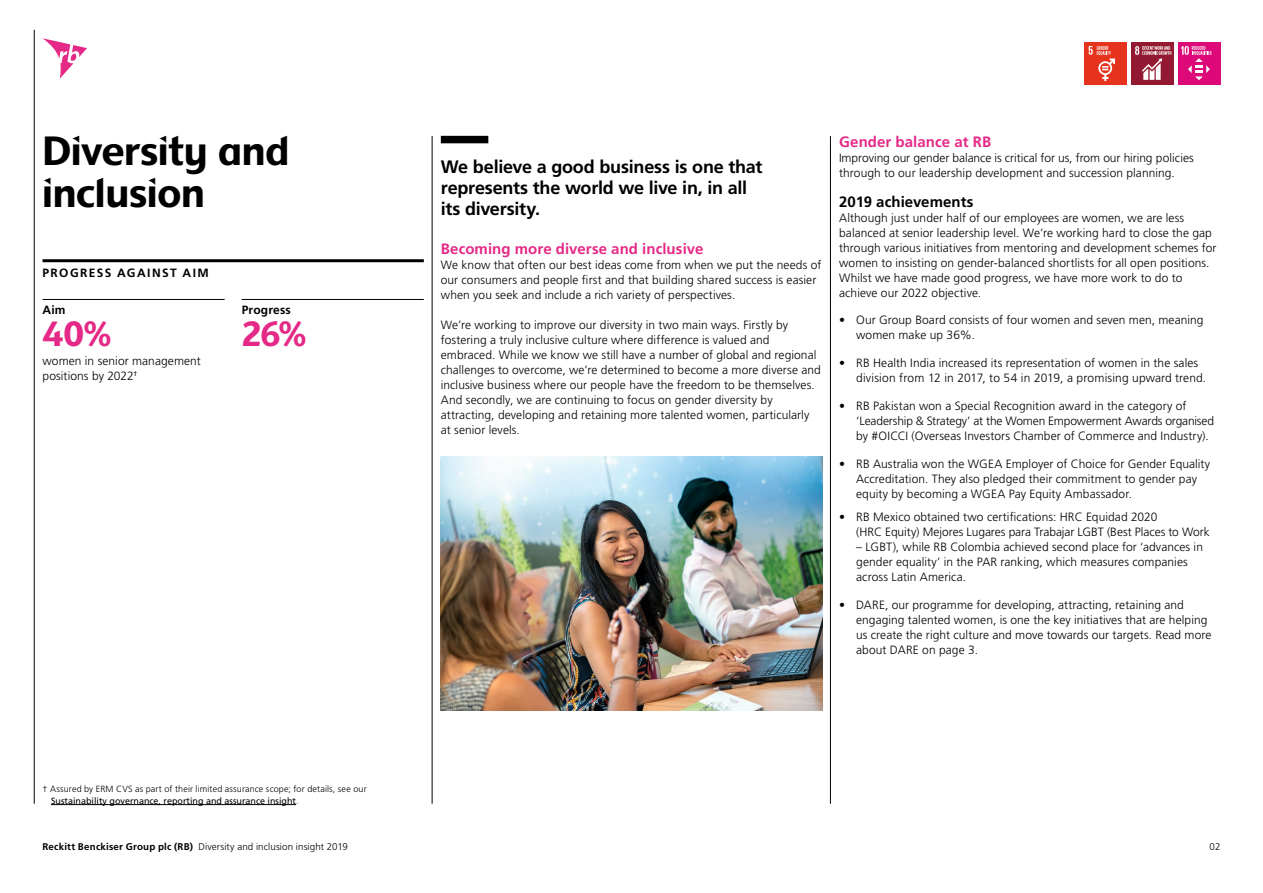
<style>
.page{position:relative;width:1263px;height:893px;background:#fff}
.page>*{position:absolute;margin:0;border:0;box-sizing:border-box;transform-origin:0 0}
.t1{font:42px/42px "Kite Display";letter-spacing:-.005em;color:#000}
.t2{font:36px "Kite Display";color:#e52987}
.t3{font:700 18px/21px "Frutiger LT Std";letter-spacing:-.015em;color:#000}
.t4{font:700 15px "Frutiger LT Std";letter-spacing:.005em;color:#e52987}
.t5{font:700 15px "Frutiger LT Std";letter-spacing:.005em;color:#000}
.t6{font:300 12px/15px "Frutiger LT Std";letter-spacing:.005em;color:#000}
.t7{font:700 12px "Frutiger LT Std";letter-spacing:.105em;color:#000}
.t8{font:700 12px "Frutiger LT Std";letter-spacing:.015em;color:#000}
.t9{font:300 9.75px "Frutiger LT Std";letter-spacing:.01em;color:#000}
.t10{font:300 9px/12px "Frutiger LT Std";letter-spacing:.015em;color:#000}
.s1{font-weight:400}
.s2{font-weight:700}
</style>
<div class="page">
<hr style="left:34px;top:30px;width:1px;height:774px;background:#000">
<hr style="left:432px;top:136px;width:1px;height:668px;background:#000">
<hr style="left:830px;top:136px;width:1px;height:668px;background:#000">
<div style="left:1084px;top:43px;width:42px;height:42px;background:#e6331d"></div>
<svg style="left:1089px;top:46px;width:26px;height:35px"></svg>
<div style="left:1178px;top:43px;width:42px;height:42px;background:#dd0979"></div>
<svg style="left:1181px;top:46px;width:30px;height:34px"></svg>
<div style="left:1131px;top:43px;width:42px;height:42px;background:#931831"></div>
<svg style="left:1135px;top:46px;width:36px;height:34px"></svg>
<div style="left:441px;top:136px;width:47px;height:7px;background:#000"></div>
<hr style="left:43px;top:259px;width:381px;height:3px;background:#000">
<hr style="left:43px;top:299px;width:182px;height:1px;background:#000">
<hr style="left:242px;top:299px;width:182px;height:1px;background:#000">
<svg style="left:43px;top:38px;width:44px;height:41px"></svg>
<img style="left:441px;top:457px;width:381px;height:254px">
<hr style="left:51px;top:804px;width:245px;height:1px;background:#000">
<h1 class="t1" style="left:43px;top:127px;width:249px">Diversity and inclusion</h1>
<p class="t7" style="left:43px;top:266px;width:168px">PROGRESS AGAINST AIM</p>
<p class="t7" style="left:43px;top:303px;width:25px">Aim</p>
<h2 class="t2" style="left:43px;top:306px;width:70px">40%</h2>
<p class="t6" style="left:43px;top:354px;width:160px">women in senior management positions by 2022<sup>†</sup></p>
<p class="t8" style="left:242px;top:303px;width:51px">Progress</p>
<h2 class="t2" style="left:242px;top:306px;width:66px">26%</h2>
<p class="t10" style="left:51px;top:783px;width:317px;text-indent:-9px">† Assured by ERM CVS as part of their limited assurance scope; for details, see our<br><span class="s1">Sustainability governance, reporting and assurance insight</span>.</p>
<h3 class="t3" style="left:441px;top:156px;width:323px">We believe a good business is one that represents the world we live in, in all its diversity.</h3>
<p class="t4" style="left:441px;top:240px;width:264px">Becoming more diverse and inclusive</p>
<p class="t6" style="left:441px;top:257px;width:382px">We know that often our best ideas come from when we put the needs of our consumers and people first and that building shared success is easier when you seek and include a rich variety of perspectives.</p>
<p class="t6" style="left:441px;top:317px;width:381px">We’re working to improve our diversity in two main ways. Firstly by fostering a truly inclusive culture where difference is valued and embraced. While we know we still have a number of global and regional challenges to overcome, we’re determined to become a more diverse and inclusive business where our people have the freedom to be themselves.<br>And secondly, we are continuing to focus on gender diversity by attracting, developing and retaining more talented women, particularly at senior levels.</p>
<p class="t4" style="left:839px;top:133px;width:153px">Gender balance at RB</p>
<p class="t6" style="left:839px;top:150px;width:356px">Improving our gender balance is critical for us, from our hiring policies through to our leadership development and succession planning.</p>
<p class="t5" style="left:839px;top:193px;width:136px">2019 achievements</p>
<p class="t6" style="left:839px;top:210px;width:379px">Although just under half of our employees are women, we are less balanced at senior leadership level. We’re working hard to close the gap through various initiatives from mentoring and development schemes for women to insisting on gender-balanced shortlists for all open positions.<br>Whilst we have made good progress, we have more work to do to achieve our 2022 objective.</p>
<p class="t6" style="left:856px;top:313px;width:349px;text-indent:-17px">• Our Group Board consists of four women and seven men, meaning women make up 36%.</p>
<p class="t6" style="left:856px;top:356px;width:351px;text-indent:-17px">• RB Health India increased its representation of women in the sales division from 12 in 2017, to 54 in 2019, a promising upward trend.</p>
<p class="t6" style="left:856px;top:398px;width:359px;text-indent:-17px">• RB Pakistan won a Special Recognition award in the category of ‘Leadership &amp; Strategy’ at the Women Empowerment Awards organised by #OICCI (Overseas Investors Chamber of Commerce and Industry).</p>
<p class="t6" style="left:856px;top:456px;width:356px;text-indent:-17px">• RB Australia won the WGEA Employer of Choice for Gender Equality<br>Accreditation. They also pledged their commitment to gender pay equity by becoming a WGEA Pay Equity Ambassador.</p>
<p class="t6" style="left:856px;top:510px;width:355px;text-indent:-17px">• RB Mexico obtained two certifications: HRC Equidad 2020<br>(HRC Equity) Mejores Lugares para Trabajar LGBT (Best Places to Work</p>
<p class="t6" style="left:856px;top:540px;width:348px">– LGBT), while RB Colombia achieved second place for ‘advances in gender equality’ in the PAR ranking, which measures companies across Latin America.</p>
<p class="t6" style="left:856px;top:597px;width:357px;text-indent:-17px">• DARE, our programme for developing, attracting, retaining and engaging talented women, is one the key initiatives that are helping us create the right culture and move towards our targets. Read more about DARE on page 3.</p>
<p class="t9" style="left:43px;top:842px;width:307px"><span class="s2">Reckitt Benckiser Group plc (RB)</span> Diversity and inclusion insight 2019</p>
<p class="t9" style="left:1209px;top:842px;width:12px">02</p>
</div>
